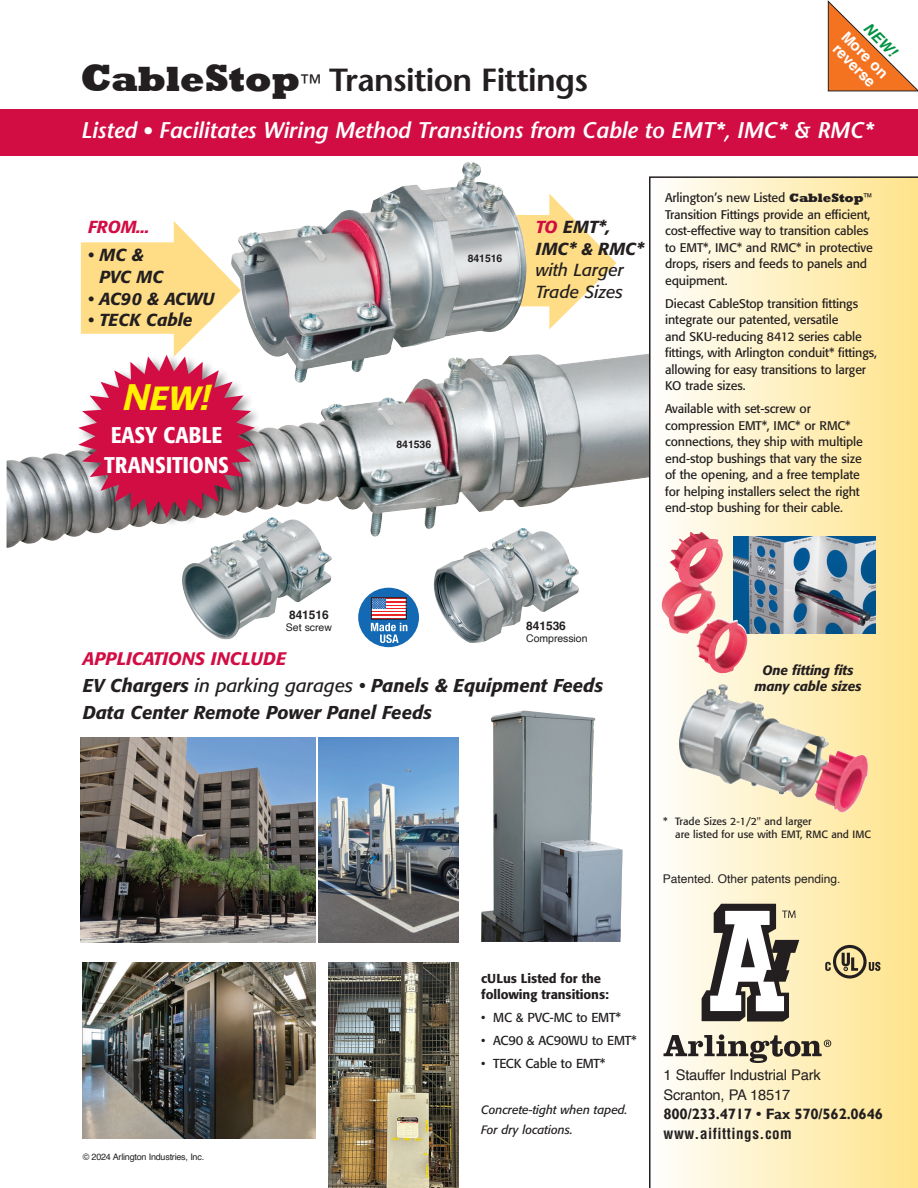
<style>
.page{position:relative;width:918px;height:1188px;background:#fff}
.page>*{position:absolute;margin:0;border:0;box-sizing:border-box;transform-origin:0 0}
.t1{font:italic 500 33.15px "Formata";color:#fff101}
.t2{font:600 31.95px "Stone Sans Std";letter-spacing:-.02em;color:#231f20}
.t3{font:italic 600 22.65px "Stone Sans Std";letter-spacing:-.01em;color:#fff}
.t4{font:500 condensed 22.5px/30px "Formata";letter-spacing:.01em;color:#fff;text-align:center}
.t5{font:italic 500 18.45px/27px "Formata";color:#231f20}
.t6{font:italic 500 18px "Formata";color:#d20d44}
.t7{font:italic 17.25px/21.6px "Formata";color:#231f20}
.t8{font:italic 500 17.25px/21.6px "Formata";color:#231f20}
.t9{font:italic 500 17.25px "Formata";color:#d20d44}
.t10{font:700 15px/19.5px "Gill Sans";letter-spacing:-.015em;color:#231f20}
.t11{font:700 15px/15px "Helvetica";color:#fff}
.t12{font:italic 700 15px "Helvetica";color:#009242}
.t13{font:14.7px/19.5px "Helvetica";letter-spacing:-.015em;color:#231f20}
.t14{font:italic 500 13.5px/16.5px "Formata";letter-spacing:-.01em;color:#231f20;text-align:center}
.t15{font:12.9px "Formata";letter-spacing:-.015em;color:#231f20}
.t16{font:500 12.9px/16.5px "Formata";letter-spacing:-.005em;color:#231f20}
.t17{font:12.45px/16.5px "Formata";letter-spacing:-.01em;color:#231f20}
.t18{font:italic 12px "Formata";color:#231f20}
.t19{font:12px "Helvetica";color:#231f20}
.t20{font:700 12px "Helvetica";letter-spacing:-.005em;color:#231f20}
.t21{font:10.5px/12.6px "Formata";color:#231f20}
.t22{font:10.5px "Helvetica";letter-spacing:-.005em;color:#231f20}
.t23{font:700 10.5px "Helvetica";letter-spacing:-.005em;color:#231f20}
.t24{font:9px "Helvetica";letter-spacing:-.025em;color:#231f20}
.s1{font-size:21px}
.s2{font-family:"Rockwell";font-weight:800;font-size:39px}
.s3{font-family:"Rockwell";font-weight:800;font-size:36px}
.s4{font-family:"Helvetica Neue";font-weight:400;font-size:21.75px}
.s5{font-size:36.45px}
.s6{font-weight:500;color:#d20d44}
.s7{font-weight:500}
.s8{font-weight:500;font-size:16.5px}
.s9{font-family:"Rockwell";font-weight:800}
.s10{font-weight:400}
.s11{font-family:"Helvetica LT Std";font-stretch:condensed}
</style>
<div class="page">
<svg style="left:527px;top:194px;width:89px;height:135px"></svg>
<img style="left:6px;top:353px;width:643px;height:195px">
<img style="left:255px;top:162px;width:272px;height:221px">
<svg style="left:649px;top:176px;width:269px;height:1012px"></svg>
<svg style="left:663px;top:1034px;width:168px;height:29px"></svg>
<svg style="left:702px;top:904px;width:97px;height:118px"></svg>
<div style="left:0;top:109px;width:918px;height:46px;background:#d20d44"></div>
<svg style="left:827px;top:0;width:91px;height:92px"></svg>
<svg style="left:825px;top:945px;width:55px;height:34px"></svg>
<img style="left:733px;top:536px;width:143px;height:97px">
<img style="left:81px;top:738px;width:234px;height:204px">
<img style="left:318px;top:738px;width:141px;height:204px">
<img style="left:481px;top:711px;width:141px;height:231px">
<svg style="left:358px;top:588px;width:61px;height:59px;fill:#1369b3"></svg>
<svg style="left:373px;top:611px;width:31px;height:5px"></svg>
<svg style="left:373px;top:600px;width:31px;height:9px"></svg>
<hr style="left:386px;top:606px;width:20px;height:2px;background:#fff">
<hr style="left:371px;top:609px;width:35px;height:2px;background:#fff">
<hr style="left:371px;top:613px;width:35px;height:1px;background:#fff">
<hr style="left:371px;top:616px;width:35px;height:2px;background:#fff">
<svg style="left:371px;top:623px;width:36px;height:20px"></svg>
<div style="left:77px;top:353px;width:189px;height:176px;background:#231f20;opacity:.55"></div>
<svg style="left:78px;top:221px;width:177px;height:297px"></svg>
<img style="left:83px;top:962px;width:232px;height:177px">
<img style="left:329px;top:962px;width:130px;height:226px">
<img style="left:434px;top:526px;width:145px;height:117px">
<img style="left:181px;top:517px;width:151px;height:123px">
<img style="left:679px;top:684px;width:189px;height:131px">
<img style="left:696px;top:618px;width:52px;height:58px">
<img style="left:658px;top:579px;width:59px;height:55px">
<img style="left:669px;top:532px;width:54px;height:56px">
<p class="t12" style="left:873px;top:19px;width:41px;rotate:45deg">NEW!</p>
<p class="t11" style="left:848px;top:30px;width:60px;rotate:45deg">More on reverse</p>
<p class="t3" style="left:81px;top:116px;width:794px">Listed <span class="s1">•</span> Facilitates Wiring Method Transitions from Cable to EMT*, IMC* &amp; RMC*</p>
<p class="t2" style="left:80px;top:61px;width:509px"><span class="s2">C</span><span class="s3">able</span><span class="s2">S</span><span class="s3">top</span><span class="s4">™</span> Transition Fittings</p>
<p class="t9" style="left:88px;top:217px;width:63px">FROM...</p>
<p class="t8" style="left:99px;top:244px;width:65px;text-indent:-11px">• MC &amp;<br>PVC MC</p>
<p class="t8" style="left:88px;top:288px;width:128px">• AC90 &amp; ACWU</p>
<p class="t8" style="left:88px;top:309px;width:106px">• TECK Cable</p>
<p class="t1" style="left:123px;top:378px;width:88px"><span class="s5">N</span>EW!</p>
<p class="t4" style="left:104px;top:420px;width:126px">EASY CABLE<br>TRANSITIONS</p>
<p class="t23" style="left:396px;top:438px;width:36px">841536</p>
<p class="t23" style="left:468px;top:252px;width:36px">841516</p>
<p class="t7" style="left:536px;top:216px;width:110px"><span class="s6">TO</span> <span class="s7">EMT*,<br>IMC*</span> <span class="s8">&amp;</span> <span class="s7">RMC* </span>with Larger<br>Trade Sizes</p>
<p class="t17" style="left:665px;top:190px;width:209px">Arlington’s new Listed <span class="s9">CableStop</span>™ Transition Fittings provide an efficient, cost-effective way to transition cables to EMT*, IMC* and RMC* in protective drops, risers and feeds to panels and equipment.</p>
<p class="t17" style="left:665px;top:295px;width:213px">Diecast CableStop transition fittings integrate our patented, versatile<br>and SKU-reducing 8412 series cable fittings, with Arlington conduit* fittings, allowing for easy transitions to larger KO trade sizes.</p>
<p class="t17" style="left:665px;top:401px;width:199px">Available with set-screw or compression EMT*, IMC* or RMC* connections, they ship with multiple end-stop bushings that vary the size of the opening, and a free template for helping installers select the right end-stop bushing for their cable.</p>
<p class="t20" style="left:289px;top:608px;width:41px">841516</p>
<p class="t22" style="left:286px;top:620px;width:47px">Set screw</p>
<p class="t20" style="left:526px;top:618px;width:41px">841536</p>
<p class="t22" style="left:526px;top:630px;width:63px">Compression</p>
<p class="t6" style="left:83px;top:647px;width:205px">APPLICATIONS INCLUDE</p>
<p class="t5" style="left:83px;top:672px;width:522px">EV Chargers <span class="s10">in parking garages</span> • Panels &amp; Equipment Feeds<br>Data Center Remote Power Panel Feeds</p>
<p class="t14" style="left:754px;top:661px;width:109px">One fitting fits many cable sizes</p>
<p class="t24" style="left:83px;top:1149px;width:123px">© 2024 Arlington Industries, Inc.</p>
<p class="t21" style="left:675px;top:815px;width:197px;text-indent:-12px">* Trade Sizes 2-1/2" and larger<br>are listed for use with EMT, RMC and IMC</p>
<p class="t19" style="left:663px;top:870px;width:179px">Patented. Other patents pending.</p>
<p class="t16" style="left:481px;top:970px;width:129px">cULus Listed for the following transitions:</p>
<p class="t15" style="left:481px;top:1010px;width:141px">• MC &amp; PVC-MC to EMT*</p>
<p class="t15" style="left:481px;top:1033px;width:157px">• AC90 &amp; AC90WU to EMT*</p>
<p class="t15" style="left:481px;top:1056px;width:126px">• TECK Cable to EMT*</p>
<p class="t18" style="left:481px;top:1102px;width:148px">Concrete-tight when taped.</p>
<p class="t18" style="left:481px;top:1123px;width:93px">For dry locations.</p>
<p class="t13" style="left:664px;top:1066px;width:159px">1 Stauffer Industrial Park<br>Scranton, PA 18517</p>
<p class="t10" style="left:664px;top:1105px;width:221px">800/233.4717 • Fax 570/562.0646 <span class="s11">www.aifittings.com</span></p>
</div>
